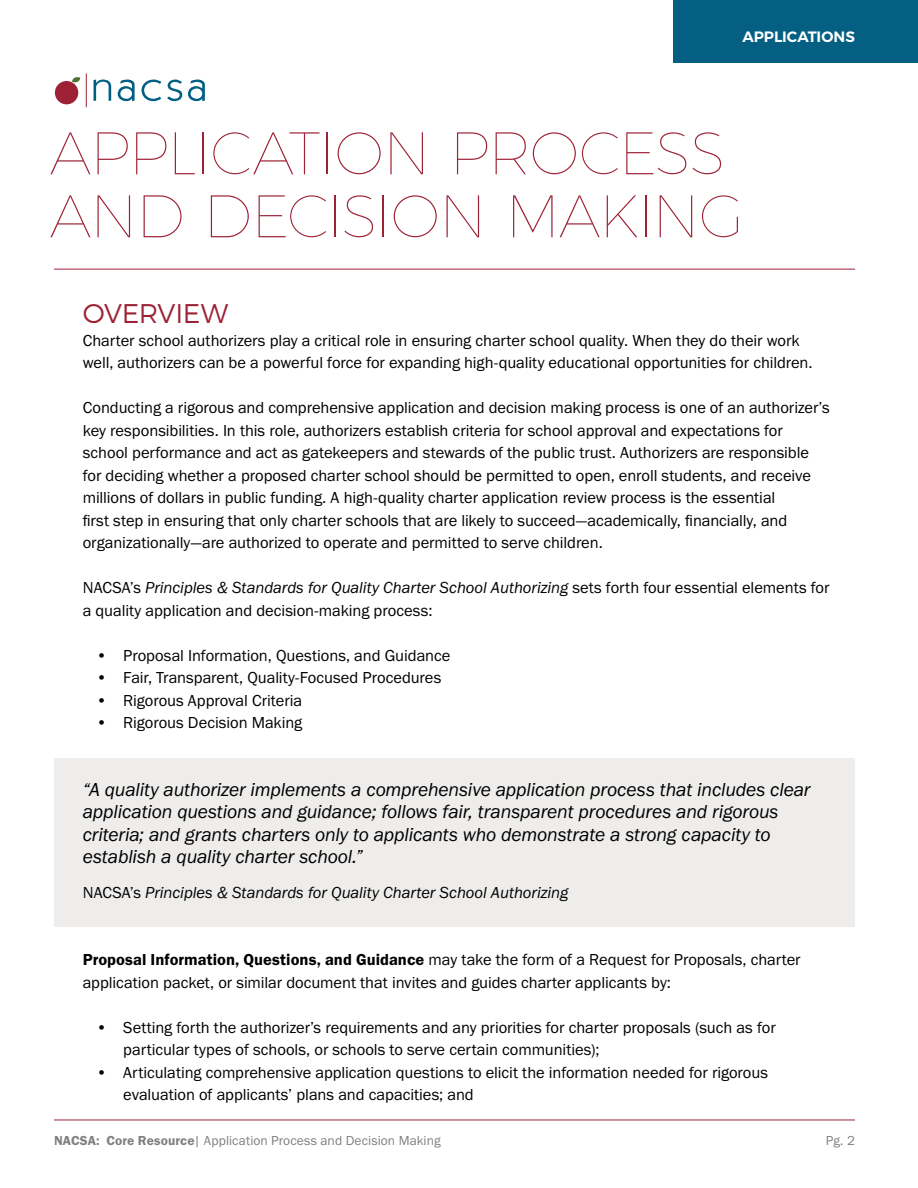
<style>
.page{position:relative;width:918px;height:1188px;background:#fff}
.page>*{position:absolute;margin:0;border:0;box-sizing:border-box;transform-origin:0 0}
.t1{font:100 60px/63px "Montserrat";letter-spacing:-.02em;color:#9d2236}
.t2{font:300 27px "Montserrat";letter-spacing:-.015em;color:#9d2236}
.t3{font:italic 19.5px/22.5px "Franklin Gothic FS";letter-spacing:-.01em;color:#000}
.t4{font:16.5px/22.5px "Franklin Gothic FS";letter-spacing:-.005em;color:#000}
.t5{font:italic 16.5px "Franklin Gothic FS";letter-spacing:-.005em;color:#000}
.t6{font:600 15px "Montserrat";color:#fff}
.t7{font:13.5px "Franklin Gothic FS";letter-spacing:.005em;color:#7f7f7f}
.s1{font-style:italic}
.s2{font-style:normal}
.s3{font-weight:600}
</style>
<div class="page">
<hr style="left:54px;top:1120px;width:801px;height:1px;background:#9d2236">
<hr style="left:54px;top:269px;width:801px;height:1px;background:#9d2236">
<div style="left:55px;top:81px;width:23px;height:23px;background:#9d2236;border-radius:50%"></div>
<svg style="left:72px;top:77px;width:8px;height:6px"></svg>
<hr style="left:86px;top:73px;width:1px;height:34px;background:#9d2236">
<svg style="left:94px;top:80px;width:17px;height:21px"></svg>
<svg style="left:118px;top:80px;width:17px;height:21px"></svg>
<svg style="left:142px;top:80px;width:19px;height:21px"></svg>
<svg style="left:167px;top:80px;width:15px;height:21px"></svg>
<svg style="left:188px;top:80px;width:17px;height:21px"></svg>
<div style="left:674px;top:0;width:244px;height:63px;background:#045f83"></div>
<div style="left:55px;top:758px;width:800px;height:169px;background:#eeedec"></div>
<p class="t6" style="left:742px;top:27px;width:114px">APPLICATIONS</p>
<h1 class="t1" style="left:50px;top:120px;width:696px">APPLICATION PROCESS<br>AND DECISION MAKING</h1>
<h2 class="t2" style="left:83px;top:297px;width:147px">OVERVIEW</h2>
<p class="t4" style="left:83px;top:329px;width:731px">Charter school authorizers play a critical role in ensuring charter school quality. When they do their work well, authorizers can be a powerful force for expanding high-quality educational opportunities for children.</p>
<p class="t4" style="left:83px;top:397px;width:748px">Conducting a rigorous and comprehensive application and decision making process is one of an authorizer’s key responsibilities. In this role, authorizers establish criteria for school approval and expectations for school performance and act as gatekeepers and stewards of the public trust. Authorizers are responsible for deciding whether a proposed charter school should be permitted to open, enroll students, and receive millions of dollars in public funding. A high-quality charter application review process is the essential<br>first step in ensuring that only charter schools that are likely to succeed—academically, financially, and organizationally—are authorized to operate and permitted to serve children.</p>
<p class="t4" style="left:83px;top:577px;width:748px">NACSA’s <span class="s1">Principles &amp; Standards for Quality Charter School Authorizing</span> sets forth four essential elements for a quality application and decision-making process:</p>
<p class="t4" style="left:96px;top:644px;width:356px">• Proposal Information, Questions, and Guidance</p>
<p class="t4" style="left:96px;top:667px;width:347px">• Fair, Transparent, Quality-Focused Procedures</p>
<p class="t4" style="left:96px;top:689px;width:207px">• Rigorous Approval Criteria</p>
<p class="t4" style="left:96px;top:712px;width:208px">• Rigorous Decision Making</p>
<p class="t3" style="left:83px;top:778px;width:729px">“A quality authorizer implements a comprehensive application process that includes clear application questions and guidance; follows fair, transparent procedures and rigorous criteria; and grants charters only to applicants who demonstrate a strong capacity to establish a quality charter school.”</p>
<p class="t5" style="left:83px;top:883px;width:487px"><span class="s2">NACSA’s</span> Principles &amp; Standards for Quality Charter School Authorizing</p>
<p class="t4" style="left:83px;top:949px;width:719px"><span class="s3">Proposal Information, Questions, and Guidance</span> may take the form of a Request for Proposals, charter application packet, or similar document that invites and guides charter applicants by:</p>
<p class="t4" style="left:123px;top:1016px;width:654px;text-indent:-27px">• Setting forth the authorizer’s requirements and any priorities for charter proposals (such as for particular types of schools, or schools to serve certain communities);</p>
<p class="t4" style="left:123px;top:1061px;width:646px;text-indent:-27px">• Articulating comprehensive application questions to elicit the information needed for rigorous evaluation of applicants’ plans and capacities; and</p>
<p class="t7" style="left:54px;top:1133px;width:388px"><span class="s3">NACSA: Core Resource</span>| Application Process and Decision Making</p>
<p class="t7" style="left:826px;top:1133px;width:31px">Pg. 2</p>
</div>
